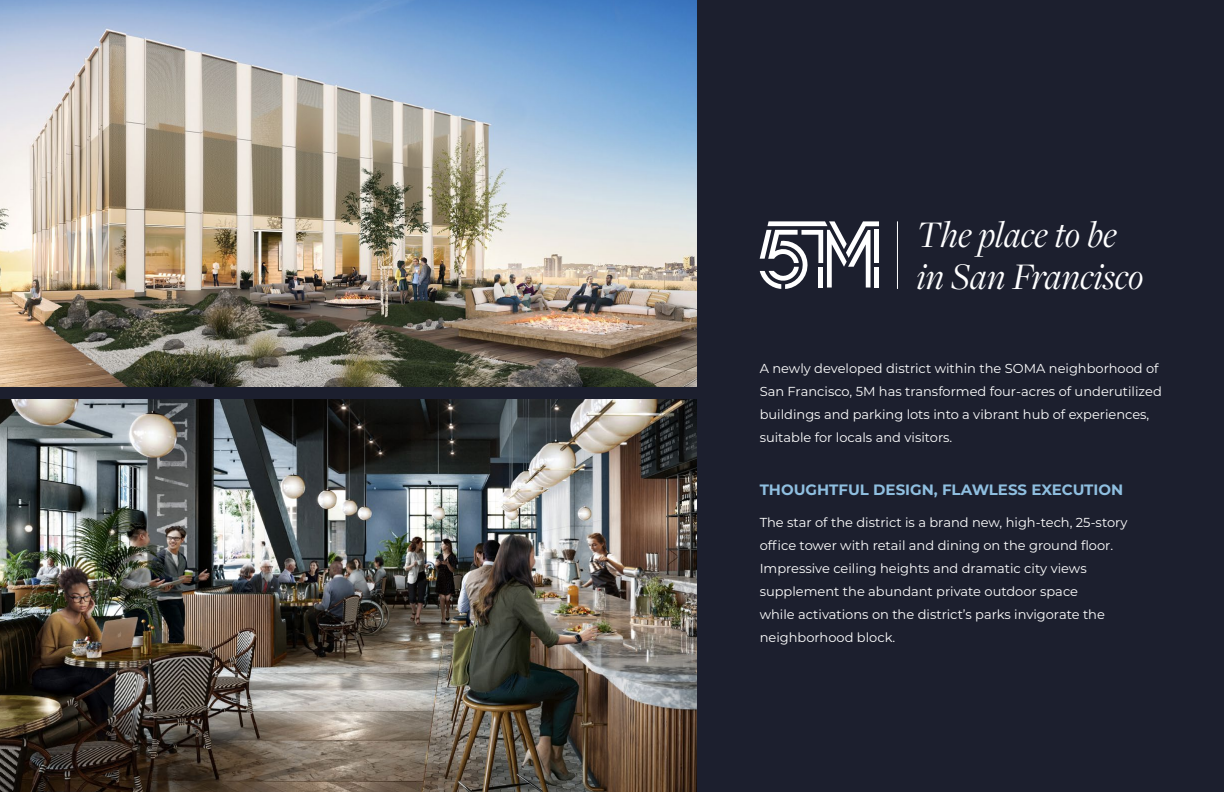
<style>
.page{position:relative;width:1224px;height:792px;background:#1c1f2e}
.page>*{position:absolute;margin:0;border:0;box-sizing:border-box;transform-origin:0 0}
.t1{font:italic 38.9px/42px "Freight Disp Pro";color:#fff}
.t2{font:700 15px "Montserrat";color:#8fbfe0}
.t3{font:13px/23px "Montserrat";color:#fff}
</style>
<div class="page">
<img style="left:0;top:0;width:696px;height:387px">
<svg style="left:760px;top:221px;width:119px;height:68px"></svg>
<hr style="left:897px;top:221px;width:1px;height:68px;background:#fff">
<img style="left:0;top:399px;width:696px;height:393px">
<h1 class="t1" style="left:916px;top:213px;width:229px">The place to be in San Francisco</h1>
<p class="t3" style="left:760px;top:356px;width:404px">A newly developed district within the SOMA neighborhood of San Francisco, 5M has transformed four-acres of underutilized buildings and parking lots into a vibrant hub of experiences, suitable for locals and visitors.</p>
<p class="t2" style="left:760px;top:478px;width:365px">THOUGHTFUL DESIGN, FLAWLESS EXECUTION</p>
<p class="t3" style="left:760px;top:510px;width:369px">The star of the district is a brand new, high-tech, 25-story office tower with retail and dining on the ground floor.<br>Impressive ceiling heights and dramatic city views supplement the abundant private outdoor space<br>while activations on the district’s parks invigorate the neighborhood block.</p>
</div>
